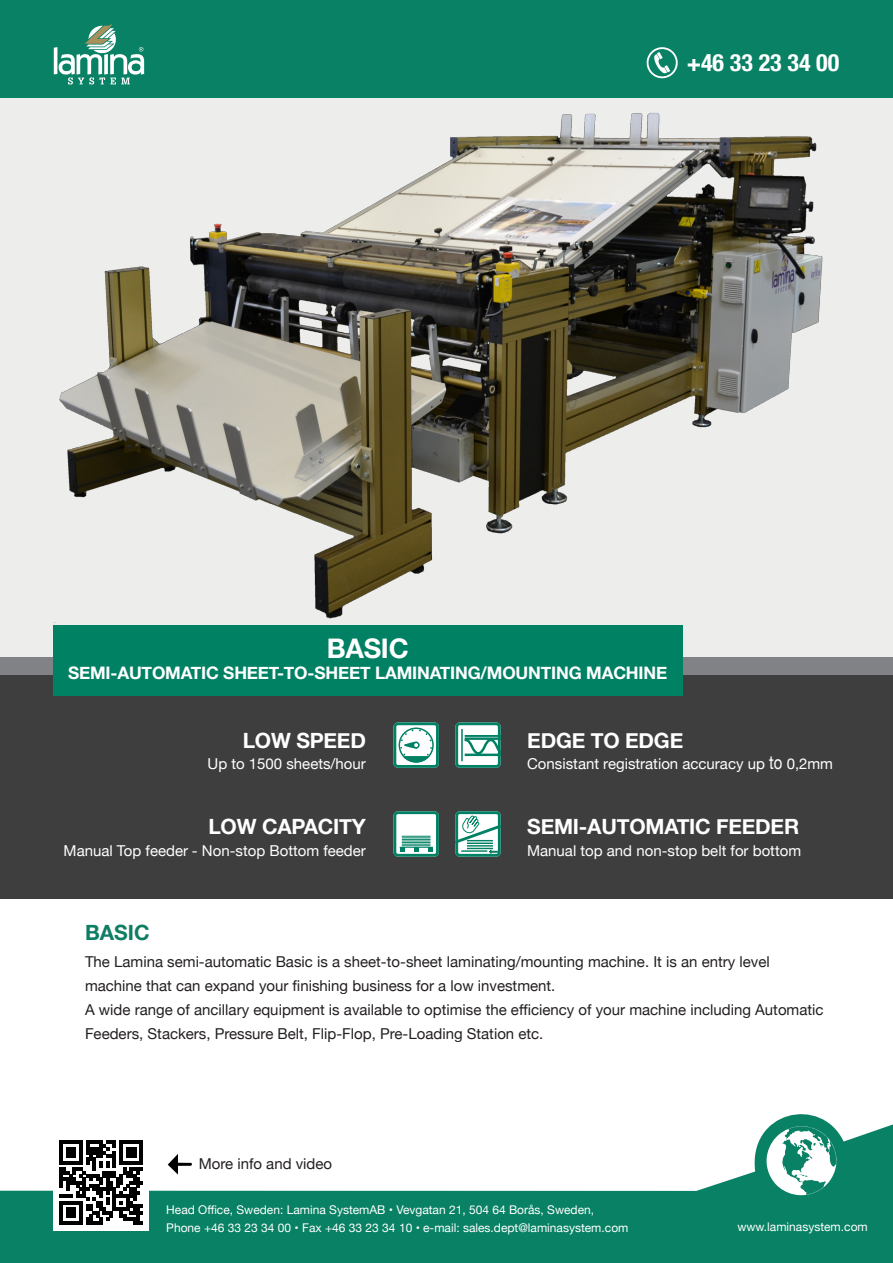
<style>
.page{position:relative;width:893px;height:1263px;background:#fff}
.page>*{position:absolute;margin:0;border:0;box-sizing:border-box;transform-origin:0 0}
.t1{font:700 27px "Helvetica Neue";letter-spacing:-.01em;color:#fff}
.t2{font:700 condensed 24px "Helvetica Neue";color:#fff}
.t3{font:700 21px "Helvetica Neue";letter-spacing:-.01em;color:#fff}
.t4{font:700 21px "Helvetica Neue";color:#0f7d63}
.t5{font:700 17.25px "Helvetica Neue";letter-spacing:-.01em;color:#fff}
.t6{font:15px/24px "Helvetica Neue";color:#231f20}
.t7{font:15px "Helvetica Neue";color:#fff}
.t8{font:12px/18px "Helvetica Neue";color:#fff}
.s1{font-size:18.6px}
</style>
<div class="page">
<div style="left:0;top:0;width:893px;height:98px;background:#088164"></div>
<svg style="left:0;top:1114px;width:893px;height:149px;fill:#088164"></svg>
<svg style="left:767px;top:1126px;width:70px;height:69px"></svg>
<svg style="left:165px;top:1151px;width:28px;height:25px"></svg>
<svg style="left:54px;top:24px;width:90px;height:60px"></svg>
<svg style="left:647px;top:47px;width:31px;height:31px"></svg>
<div style="left:0;top:98px;width:893px;height:570px;background:#ededec"></div>
<div style="left:0;top:657px;width:893px;height:54px;background:#808285"></div>
<div style="left:0;top:675px;width:893px;height:223px;background:#3e3e3f"></div>
<div style="left:53px;top:625px;width:629px;height:70px;background:#008164"></div>
<div style="left:53px;top:1135px;width:96px;height:96px;background:#fff"></div>
<svg style="left:59px;top:1141px;width:84px;height:83px"></svg>
<svg style="left:393px;top:811px;width:46px;height:46px"></svg>
<svg style="left:393px;top:722px;width:46px;height:46px"></svg>
<div style="left:413px;top:742px;width:7px;height:6px;border:2px solid #008164;border-radius:50%"></div>
<svg style="left:455px;top:722px;width:46px;height:46px"></svg>
<hr style="left:466px;top:735px;width:35px;height:2px;background:#008164">
<hr style="left:461px;top:729px;width:2px;height:32px;background:#008164">
<svg style="left:455px;top:811px;width:46px;height:46px"></svg>
<img style="left:54px;top:113px;width:769px;height:510px">
<h2 class="t2" style="left:687px;top:43px;width:154px">+46 33 23 34 00</h2>
<p class="t1" style="left:327px;top:627px;width:83px">BASIC</p>
<p class="t5" style="left:68px;top:659px;width:601px">SEMI-AUTOMATIC SHEET-TO-SHEET LAMINATING/MOUNTING MACHINE</p>
<p class="t3" style="left:243px;top:724px;width:125px">LOW SPEED</p>
<p class="t3" style="left:527px;top:724px;width:157px">EDGE TO EDGE</p>
<p class="t7" style="left:207px;top:753px;width:160px">Up to 1500 sheets/hour</p>
<p class="t7" style="left:527px;top:753px;width:307px">Consistant registration accuracy up <span class="s1">to</span> 0,2mm</p>
<p class="t3" style="left:208px;top:810px;width:159px">LOW CAPACITY</p>
<p class="t3" style="left:527px;top:810px;width:273px">SEMI-AUTOMATIC FEEDER</p>
<p class="t7" style="left:64px;top:839px;width:304px">Manual Top feeder - Non-stop Bottom feeder</p>
<p class="t7" style="left:527px;top:839px;width:275px">Manual top and non-stop belt for bottom</p>
<p class="t4" style="left:85px;top:916px;width:66px">BASIC</p>
<p class="t6" style="left:85px;top:950px;width:686px">The Lamina semi-automatic Basic is a sheet-to-sheet laminating/mounting machine. It is an entry level machine that can expand your finishing business for a low investment.</p>
<p class="t6" style="left:85px;top:998px;width:740px">A wide range of ancillary equipment is available to optimise the efficiency of your machine including Automatic<br>Feeders, Stackers, Pressure Belt, Flip-Flop, Pre-Loading Station etc.</p>
<p class="t6" style="left:199px;top:1152px;width:135px">More info and video</p>
<p class="t8" style="left:166px;top:1201px;width:464px">Head Office, Sweden: Lamina SystemAB • Vevgatan 21, 504 64 Borås, Sweden,<br>Phone +46 33 23 34 00 • Fax +46 33 23 34 10 • e-mail: sales.dept@laminasystem.com</p>
<p class="t8" style="left:737px;top:1218px;width:132px">www.laminasystem.com</p>
</div>
